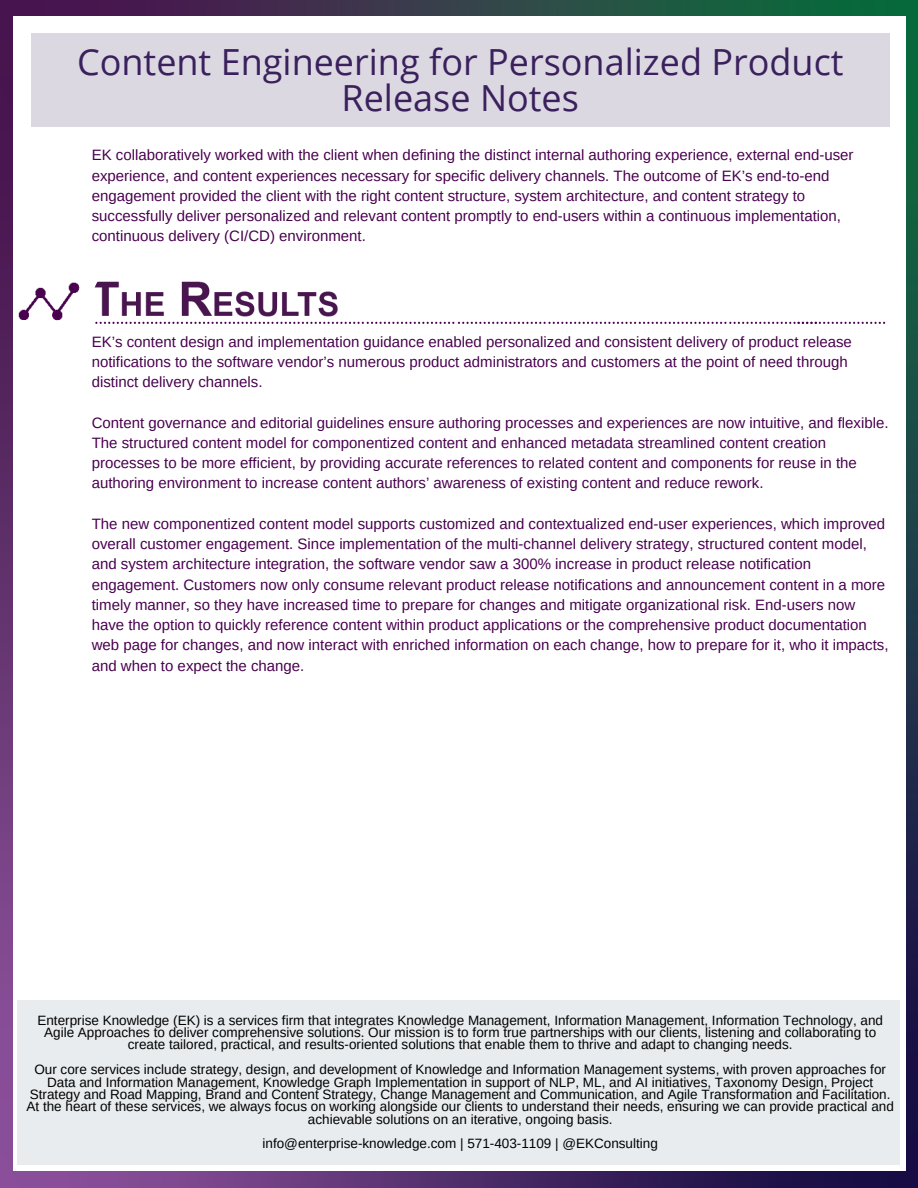
<style>
.page{position:relative;width:918px;height:1188px;background:#fff}
.page>*{position:absolute;margin:0;border:0;box-sizing:border-box;transform-origin:0 0}
.t1{font:36px/36px "Open Sans";color:#3a205d;text-align:center}
.t2{font:15px/20.2px "Arimo";color:#49004f}
.t3{font:13.5px/12.3px "Arimo";color:#000;text-align:center}
</style>
<div class="page">
<img style="left:0;top:0;width:918px;height:1188px">
<div style="left:13px;top:17px;width:892px;height:1154px;background:#fff"></div>
<div style="left:31px;top:34px;width:859px;height:93px;background:#dbd8e2"></div>
<svg style="left:483px;top:322px;width:402px;height:2px"></svg>
<img style="left:97px;top:281px;width:385px;height:43px">
<img style="left:0;top:252px;width:97px;height:97px">
<div style="left:18px;top:1001px;width:882px;height:164px;background:#e9ecef"></div>
<h1 class="t1" style="left:77px;top:43px;width:768px">Content Engineering for Personalized Product<br>Release Notes</h1>
<p class="t2" style="left:92px;top:145px;width:763px">EK collaboratively worked with the client when defining the distinct internal authoring experience, external end-user experience, and content experiences necessary for specific delivery channels. The outcome of EK’s end-to-end engagement provided the client with the right content structure, system architecture, and content strategy to successfully deliver personalized and relevant content promptly to end-users within a continuous implementation, continuous delivery (CI/CD) environment.</p>
<p class="t2" style="left:92px;top:332px;width:762px">EK’s content design and implementation guidance enabled personalized and consistent delivery of product release notifications to the software vendor’s numerous product administrators and customers at the point of need through distinct delivery channels.</p>
<p class="t2" style="left:92px;top:413px;width:798px">Content governance and editorial guidelines ensure authoring processes and experiences are now intuitive, and flexible.<br>The structured content model for componentized content and enhanced metadata streamlined content creation processes to be more efficient, by providing accurate references to related content and components for reuse in the authoring environment to increase content authors’ awareness of existing content and reduce rework.</p>
<p class="t2" style="left:92px;top:514px;width:798px">The new componentized content model supports customized and contextualized end-user experiences, which improved overall customer engagement. Since implementation of the multi-channel delivery strategy, structured content model, and system architecture integration, the software vendor saw a 300% increase in product release notification engagement. Customers now only consume relevant product release notifications and announcement content in a more timely manner, so they have increased time to prepare for changes and mitigate organizational risk. End-users now have the option to quickly reference content within product applications or the comprehensive product documentation web page for changes, and now interact with enriched information on each change, how to prepare for it, who it impacts, and when to expect the change.</p>
<p class="t3" style="left:37px;top:1014px;width:847px">Enterprise Knowledge (EK) is a services firm that integrates Knowledge Management, Information Management, Information Technology, and<br>Agile Approaches to deliver comprehensive solutions. Our mission is to form true partnerships with our clients, listening and collaborating to create tailored, practical, and results-oriented solutions that enable them to thrive and adapt to changing needs.</p>
<p class="t3" style="left:27px;top:1064px;width:869px">Our core services include strategy, design, and development of Knowledge and Information Management systems, with proven approaches for Data and Information Management, Knowledge Graph Implementation in support of NLP, ML, and AI initiatives, Taxonomy Design, Project Strategy and Road Mapping, Brand and Content Strategy, Change Management and Communication, and Agile Transformation and Facilitation.<br>At the heart of these services, we always focus on working alongside our clients to understand their needs, ensuring we can provide practical and achievable solutions on an iterative, ongoing basis.</p>
<p class="t3" style="left:263px;top:1138px;width:397px">info@enterprise-knowledge.com | 571-403-1109 | @EKConsulting</p>
</div>
